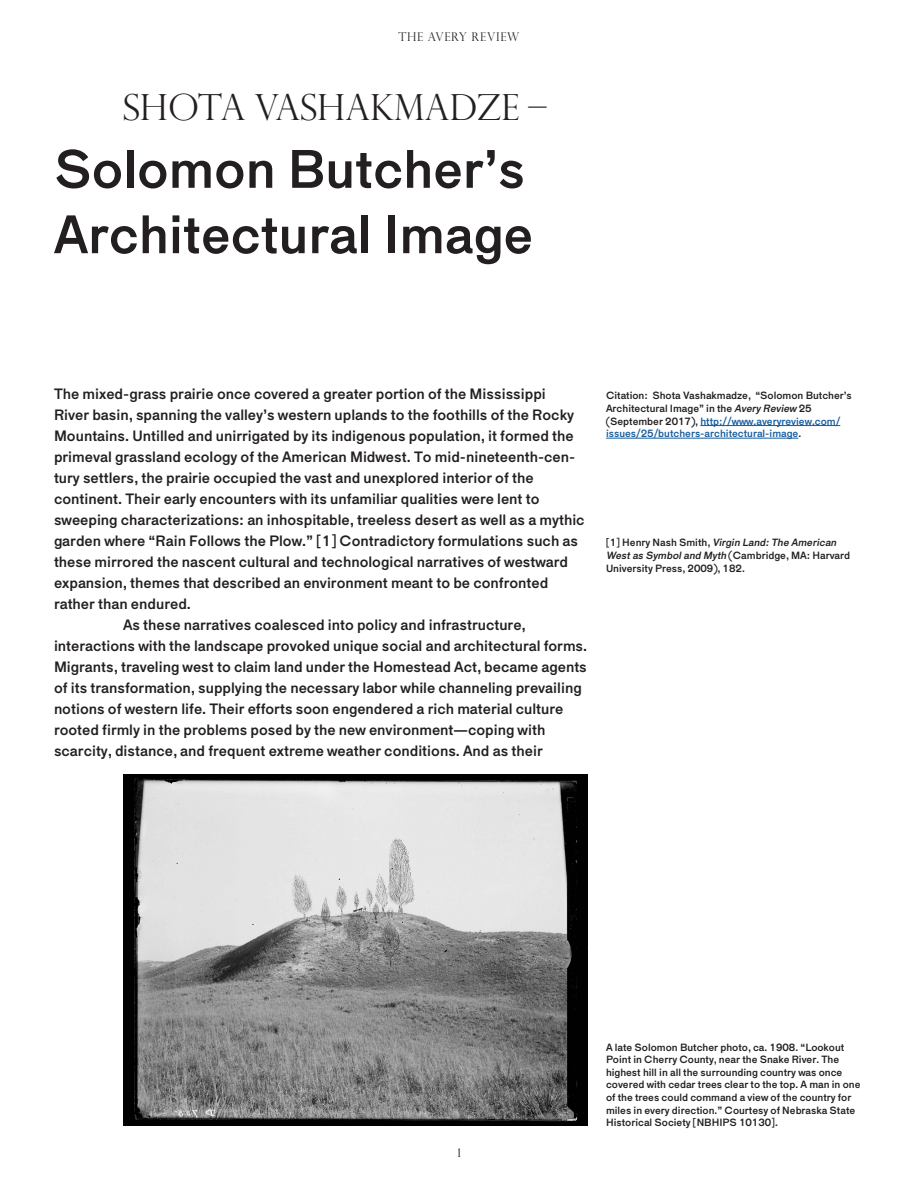
<style>
.page{position:relative;width:918px;height:1188px;background:#fff}
.page>*{position:absolute;margin:0;border:0;box-sizing:border-box;transform-origin:0 0}
.Article_Title{font:54px "Maria Pro";color:#231f20}
.Author_Name{font:300 36px "Perpetua Titling MT Std";color:#231f20}
.Main_Paragraph{font:15px/21px "Maria Pro";color:#231f20}
.t1{font:300 12px "Perpetua Titling MT Std";letter-spacing:.06em;color:#231f20}
.Captions{font:10.5px/12.6px "Maria Pro";color:#231f20}
.Footnotes{font:10.5px/12.6px "Maria Pro";color:#231f20}
.s1{font-style:italic}
.s2{color:#175d9e}
</style>
<div class="page">
<hr style="left:700px;top:425px;width:140px;height:1px;background:#175d9e">
<hr style="left:606px;top:438px;width:192px;height:1px;background:#175d9e">
<img style="left:123px;top:775px;width:465px;height:350px">
<p class="t1" style="left:399px;top:30px;width:122px">THE AVERY REVIEW</p>
<p class="Author_Name" style="left:123px;top:85px;width:425px">SHOTA VASHAKMADZE –</p>
<p class="Article_Title" style="left:54px;top:136px;width:473px">Solomon Butcher’s</p>
<p class="Article_Title" style="left:54px;top:202px;width:481px">Architectural Image</p>
<p class="Main_Paragraph" style="left:54px;top:384px;width:532px">The mixed-grass prairie once covered a greater portion of the Mississippi River basin, spanning the valley’s western uplands to the foothills of the Rocky Mountains. Untilled and unirrigated by its indigenous population, it formed the primeval grassland ecology of the American Midwest. To mid-nineteenth-cen&shy;tury settlers, the prairie occupied the vast and unexplored interior of the continent. Their early encounters with its unfamiliar qualities were lent to sweeping characterizations: an inhospitable, treeless desert as well as a mythic garden where “Rain Follows the Plow.” [1] Contradictory formulations such as these mirrored the nascent cultural and technological narratives of westward expansion, themes that described an environment meant to be confronted rather than endured.</p>
<p class="Main_Paragraph" style="left:54px;top:615px;width:535px;text-indent:69px">As these narratives coalesced into policy and infrastructure, interactions with the landscape provoked unique social and architectural forms.<br>Migrants, traveling west to claim land under the Homestead Act, became agents of its transformation, supplying the necessary labor while channeling prevailing notions of western life. Their efforts soon engendered a rich material culture rooted firmly in the problems posed by the new environment—coping with scarcity, distance, and frequent extreme weather conditions. And as their</p>
<p class="Footnotes" style="left:606px;top:389px;width:247px">Citation: Shota Vashakmadze, “Solomon Butcher’s Architectural Image” in the <span class="s1">Avery Review</span> 25 (September 2017), <span class="s2">http://www.averyreview.com/ issues/25/butchers-architectural-image</span>.</p>
<p class="Footnotes" style="left:606px;top:536px;width:246px">[ 1 ] H e n ry N a s h S m i t h , <span class="s1">Virgin Land:The American<br>Westas Symboland Myth</span> (Cambridge, MA: Harvard<br>University Press, 2009), 182. ↩</p>
<p class="t1" style="left:458px;top:1146px;width:5px">1</p>
<p class="Captions" style="left:606px;top:1041px;width:256px">A late Solomon Butcher photo, ca. 1908. “Lookout Point in Cherry County, near the Snake River. The highest hill in all the surrounding country was once covered with cedar trees clear to the top. A man in one of the trees could command a view of the country for miles in every direction.” Courtesy of Nebraska State Historical Society [NBHIPS 10130].</p>
</div>
